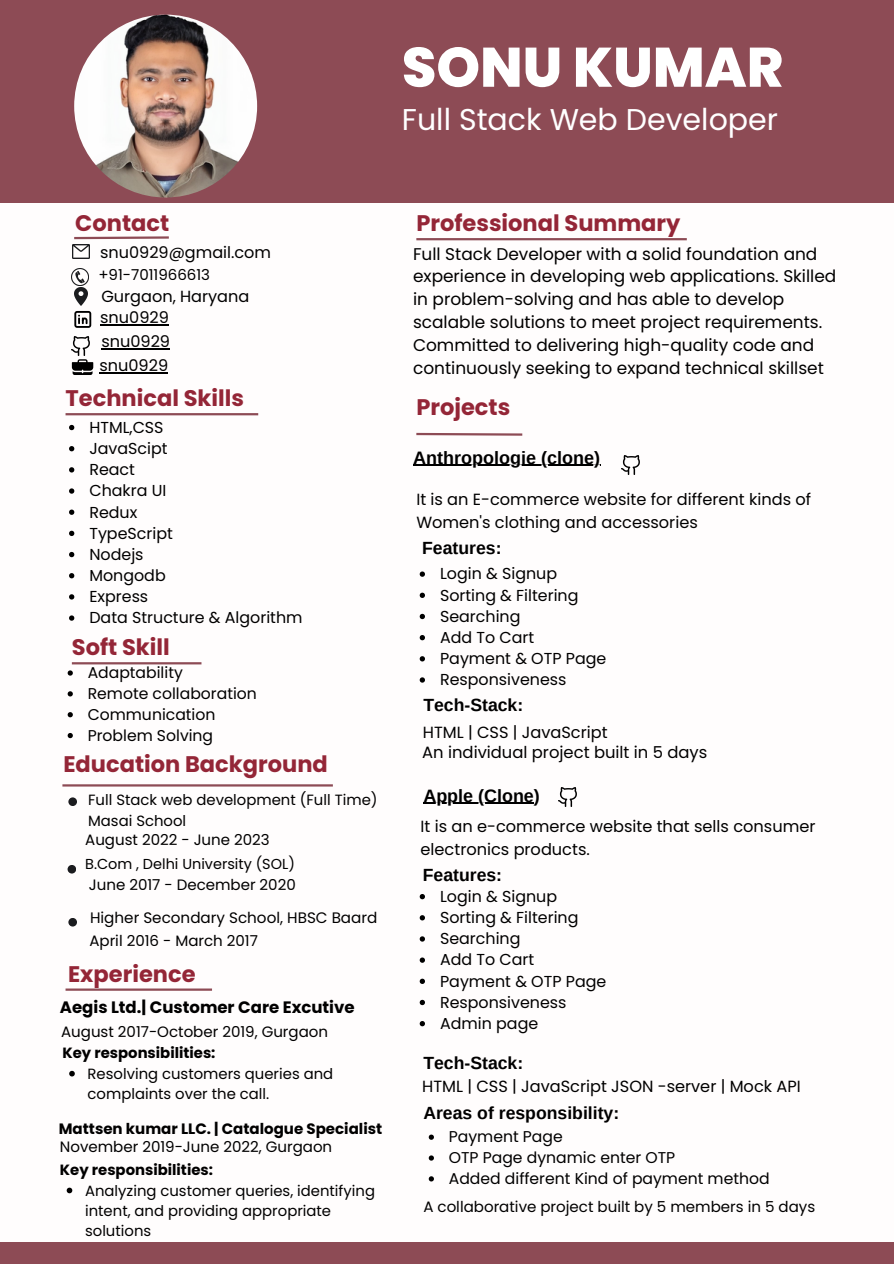
<style>
.page{position:relative;width:894px;height:1264px;background:#fff}
.page>*{position:absolute;margin:0;border:0;box-sizing:border-box;transform-origin:0 0}
.t1{font:800 55.5px "Poppins";color:#fff}
.t2{font:30px "Poppins";color:#fff}
.t3{font:700 22.5px "Poppins";color:#942637}
.t4{font:700 18px "Arimo";color:#000}
.t5{font:700 17.55px "Arimo";color:#000}
.t6{font:16.95px/22.8px "Poppins";color:#000}
.t7{font:700 16.5px "Poppins";color:#000}
.t8{font:16.35px "Poppins";color:#000}
.t9{font:16.2px/22.5px "Poppins";color:#000}
.t10{font:16.05px "Poppins";color:#000}
.t11{font:15.9px "Poppins";color:#000}
.t12{font:15.6px "Poppins";color:#000}
.t13{font:15.15px "Poppins";color:#000}
.t14{font:15px "Poppins";color:#000}
.t15{font:700 15px "Poppins";color:#000}
.t16{font:14.85px/20.2px "Poppins";color:#000}
.t17{font:700 14.85px "Poppins";color:#000}
.t18{font:14.4px "Poppins";color:#000}
</style>
<div class="page">
<div style="left:0;top:0;width:893px;height:203px;background:#8d4b55"></div>
<div style="left:0;top:1242px;width:893px;height:21px;background:#8d4b55"></div>
<img style="left:74px;top:15px;width:183px;height:182px;border-radius:50%">
<hr style="left:416px;top:238px;width:270px;height:2px;background:#8d4b55">
<svg style="left:416px;top:432px;width:107px;height:4px"></svg>
<hr style="left:65px;top:413px;width:193px;height:2px;background:#8d4b55">
<hr style="left:72px;top:662px;width:129px;height:2px;background:#8d4b55">
<hr style="left:62px;top:784px;width:271px;height:2px;background:#8d4b55">
<svg style="left:74px;top:236px;width:95px;height:4px"></svg>
<img style="left:73px;top:245px;width:17px;height:13px">
<img style="left:72px;top:268px;width:17px;height:17px">
<img style="left:74px;top:288px;width:14px;height:18px">
<div style="left:68px;top:797px;width:9px;height:9px;background:#1b1c1f;border-radius:50%"></div>
<hr style="left:413px;top:465px;width:187px;height:1px;background:#000">
<hr style="left:65px;top:988px;width:147px;height:2px;background:#8d4b55">
<hr style="left:423px;top:802px;width:110px;height:2px;background:#000">
<img style="left:72px;top:336px;width:18px;height:19px">
<svg style="left:74px;top:311px;width:17px;height:17px"></svg>
<svg style="left:72px;top:359px;width:21px;height:16px"></svg>
<svg style="left:69px;top:425px;width:5px;height:5px"></svg>
<svg style="left:69px;top:446px;width:5px;height:5px"></svg>
<svg style="left:69px;top:467px;width:5px;height:5px"></svg>
<svg style="left:69px;top:488px;width:5px;height:5px"></svg>
<svg style="left:69px;top:509px;width:5px;height:6px"></svg>
<svg style="left:69px;top:530px;width:5px;height:6px"></svg>
<svg style="left:69px;top:552px;width:5px;height:5px"></svg>
<svg style="left:69px;top:573px;width:5px;height:5px"></svg>
<svg style="left:69px;top:594px;width:5px;height:5px"></svg>
<svg style="left:69px;top:615px;width:5px;height:5px"></svg>
<svg style="left:68px;top:670px;width:5px;height:5px"></svg>
<svg style="left:68px;top:691px;width:5px;height:5px"></svg>
<svg style="left:68px;top:712px;width:5px;height:5px"></svg>
<svg style="left:68px;top:733px;width:5px;height:5px"></svg>
<svg style="left:67px;top:1187px;width:5px;height:6px"></svg>
<hr style="left:101px;top:348px;width:69px;height:1px;background:#000">
<svg style="left:419px;top:571px;width:6px;height:6px"></svg>
<svg style="left:419px;top:592px;width:6px;height:6px"></svg>
<svg style="left:419px;top:614px;width:6px;height:5px"></svg>
<svg style="left:419px;top:635px;width:6px;height:5px"></svg>
<svg style="left:419px;top:656px;width:6px;height:5px"></svg>
<svg style="left:419px;top:677px;width:6px;height:5px"></svg>
<svg style="left:419px;top:894px;width:6px;height:5px"></svg>
<svg style="left:419px;top:915px;width:6px;height:5px"></svg>
<svg style="left:419px;top:936px;width:6px;height:5px"></svg>
<svg style="left:419px;top:957px;width:6px;height:5px"></svg>
<svg style="left:419px;top:978px;width:6px;height:5px"></svg>
<svg style="left:419px;top:999px;width:6px;height:6px"></svg>
<svg style="left:419px;top:1021px;width:6px;height:5px"></svg>
<svg style="left:428px;top:1134px;width:6px;height:5px"></svg>
<svg style="left:428px;top:1155px;width:6px;height:5px"></svg>
<svg style="left:428px;top:1176px;width:6px;height:5px"></svg>
<hr style="left:99px;top:372px;width:69px;height:1px;background:#000">
<hr style="left:100px;top:324px;width:69px;height:1px;background:#000">
<img style="left:621px;top:456px;width:18px;height:19px">
<img style="left:558px;top:787px;width:18px;height:19px">
<svg style="left:68px;top:917px;width:9px;height:9px"></svg>
<div style="left:68px;top:864px;width:8px;height:9px;background:#1b1c1f;border-radius:50%"></div>
<svg style="left:69px;top:1070px;width:6px;height:6px"></svg>
<p class="t1" style="left:402px;top:28px;width:383px">SONU KUMAR</p>
<p class="t2" style="left:402px;top:99px;width:377px">Full Stack Web Developer</p>
<p class="t3" style="left:75px;top:207px;width:95px">Contact</p>
<p class="t10" style="left:100px;top:241px;width:172px">snu0929@gmail.com</p>
<p class="t14" style="left:98px;top:264px;width:113px">+91-7011966613</p>
<p class="t10" style="left:101px;top:285px;width:149px">Gurgaon, Haryana</p>
<p class="t10" style="left:100px;top:306px;width:70px">snu0929</p>
<p class="t10" style="left:101px;top:330px;width:70px">snu0929</p>
<p class="t10" style="left:99px;top:354px;width:70px">snu0929</p>
<p class="t3" style="left:65px;top:383px;width:180px">Technical Skills</p>
<p class="t11" style="left:89px;top:416px;width:76px">HTML,CSS</p>
<p class="t11" style="left:89px;top:437px;width:80px">JavaScipt</p>
<p class="t11" style="left:89px;top:458px;width:47px">React</p>
<p class="t11" style="left:89px;top:479px;width:78px">Chakra UI</p>
<p class="t11" style="left:89px;top:501px;width:49px">Redux</p>
<p class="t11" style="left:89px;top:522px;width:85px">TypeScript</p>
<p class="t11" style="left:89px;top:543px;width:56px">Nodejs</p>
<p class="t11" style="left:89px;top:564px;width:78px">Mongodb</p>
<p class="t11" style="left:89px;top:585px;width:60px">Express</p>
<p class="t11" style="left:89px;top:606px;width:214px">Data Structure &amp; Algorithm</p>
<p class="t3" style="left:72px;top:631px;width:99px">Soft Skill</p>
<p class="t12" style="left:88px;top:662px;width:97px">Adaptability</p>
<p class="t12" style="left:88px;top:682px;width:171px">Remote collaboration</p>
<p class="t12" style="left:88px;top:703px;width:129px">Communication</p>
<p class="t12" style="left:88px;top:724px;width:127px">Problem Solving</p>
<p class="t3" style="left:63px;top:748px;width:266px">Education Background</p>
<p class="t16" style="left:88px;top:790px;width:291px">Full Stack web development (Full Time)</p>
<p class="t16" style="left:88px;top:810px;width:100px">Masai School</p>
<p class="t18" style="left:85px;top:853px;width:211px">B.Com , Delhi University (SOL)</p>
<p class="t13" style="left:90px;top:907px;width:289px">Higher Secondary School, HBSC Baard</p>
<p class="t14" style="left:85px;top:828px;width:186px">August 2022 - June 2023</p>
<p class="t14" style="left:89px;top:874px;width:208px">June 2017 - December 2020</p>
<p class="t14" style="left:89px;top:930px;width:170px">April 2016 - March 2017</p>
<p class="t3" style="left:68px;top:958px;width:129px">Experience</p>
<p class="t7" style="left:60px;top:995px;width:296px">Aegis Ltd.| Customer Care Excutive</p>
<p class="t14" style="left:61px;top:1020px;width:268px">August 2017-October 2019, Gurgaon</p>
<p class="t16" style="left:88px;top:1063px;width:247px">Resolving customers queries and complaints over the call.</p>
<p class="t17" style="left:62px;top:1042px;width:154px">Key responsibilities:</p>
<p class="t15" style="left:59px;top:1118px;width:325px">Mattsen kumar LLC. | Catalogue Specialist</p>
<p class="t14" style="left:60px;top:1136px;width:274px">November 2019-June 2022, Gurgaon</p>
<p class="t17" style="left:60px;top:1159px;width:154px">Key responsibilities:</p>
<p class="t16" style="left:85px;top:1180px;width:291px">Analyzing customer queries, identifying intent, and providing appropriate solutions</p>
<p class="t3" style="left:416px;top:208px;width:265px">Professional Summary</p>
<p class="t6" style="left:413px;top:242px;width:425px">Full Stack Developer with a solid foundation and experience in developing web applications. Skilled in problem-solving and has able to develop scalable solutions to meet project requirements.<br>Committed to delivering high-quality code and continuously seeking to expand technical skillset</p>
<p class="t3" style="left:416px;top:391px;width:95px">Projects</p>
<p class="t4" style="left:413px;top:447px;width:188px">Anthropologie (clone)</p>
<p class="t9" style="left:416px;top:488px;width:396px">It is an E-commerce website for different kinds of</p>
<p class="t9" style="left:416px;top:511px;width:283px">Women's clothing and accessories</p>
<p class="t5" style="left:422px;top:538px;width:81px">Features:</p>
<p class="t11" style="left:440px;top:562px;width:118px">Login &amp; Signup</p>
<p class="t11" style="left:440px;top:584px;width:140px">Sorting &amp; Filtering</p>
<p class="t11" style="left:440px;top:605px;width:82px">Searching</p>
<p class="t11" style="left:440px;top:626px;width:96px">Add To Cart</p>
<p class="t11" style="left:440px;top:647px;width:168px">Payment &amp; OTP Page</p>
<p class="t11" style="left:440px;top:668px;width:128px">Responsiveness</p>
<p class="t5" style="left:423px;top:694px;width:101px">Tech-Stack:</p>
<p class="t9" style="left:422px;top:720px;width:186px">HTML | CSS | JavaScript</p>
<p class="t8" style="left:422px;top:741px;width:286px">An individual project built in 5 days</p>
<p class="t4" style="left:423px;top:785px;width:118px">Apple (Clone)</p>
<p class="t9" style="left:420px;top:815px;width:396px">It is an e-commerce website that sells consumer electronics products.</p>
<p class="t5" style="left:422px;top:864px;width:81px">Features:</p>
<p class="t11" style="left:440px;top:885px;width:118px">Login &amp; Signup</p>
<p class="t11" style="left:440px;top:906px;width:140px">Sorting &amp; Filtering</p>
<p class="t11" style="left:440px;top:927px;width:82px">Searching</p>
<p class="t11" style="left:440px;top:948px;width:96px">Add To Cart</p>
<p class="t11" style="left:440px;top:969px;width:168px">Payment &amp; OTP Page</p>
<p class="t11" style="left:440px;top:991px;width:128px">Responsiveness</p>
<p class="t11" style="left:440px;top:1012px;width:100px">Admin page</p>
<p class="t5" style="left:423px;top:1053px;width:101px">Tech-Stack:</p>
<p class="t9" style="left:422px;top:1074px;width:380px">HTML | CSS | JavaScript JSON -server | Mock API</p>
<p class="t5" style="left:423px;top:1103px;width:197px">Areas of responsibility:</p>
<p class="t12" style="left:448px;top:1125px;width:115px">Payment Page</p>
<p class="t12" style="left:448px;top:1146px;width:228px">OTP Page dynamic enter OTP</p>
<p class="t12" style="left:448px;top:1167px;width:322px">Added different Kind of payment method</p>
<p class="t14" style="left:423px;top:1196px;width:393px">A collaborative project built by 5 members in 5 days</p>
</div>
